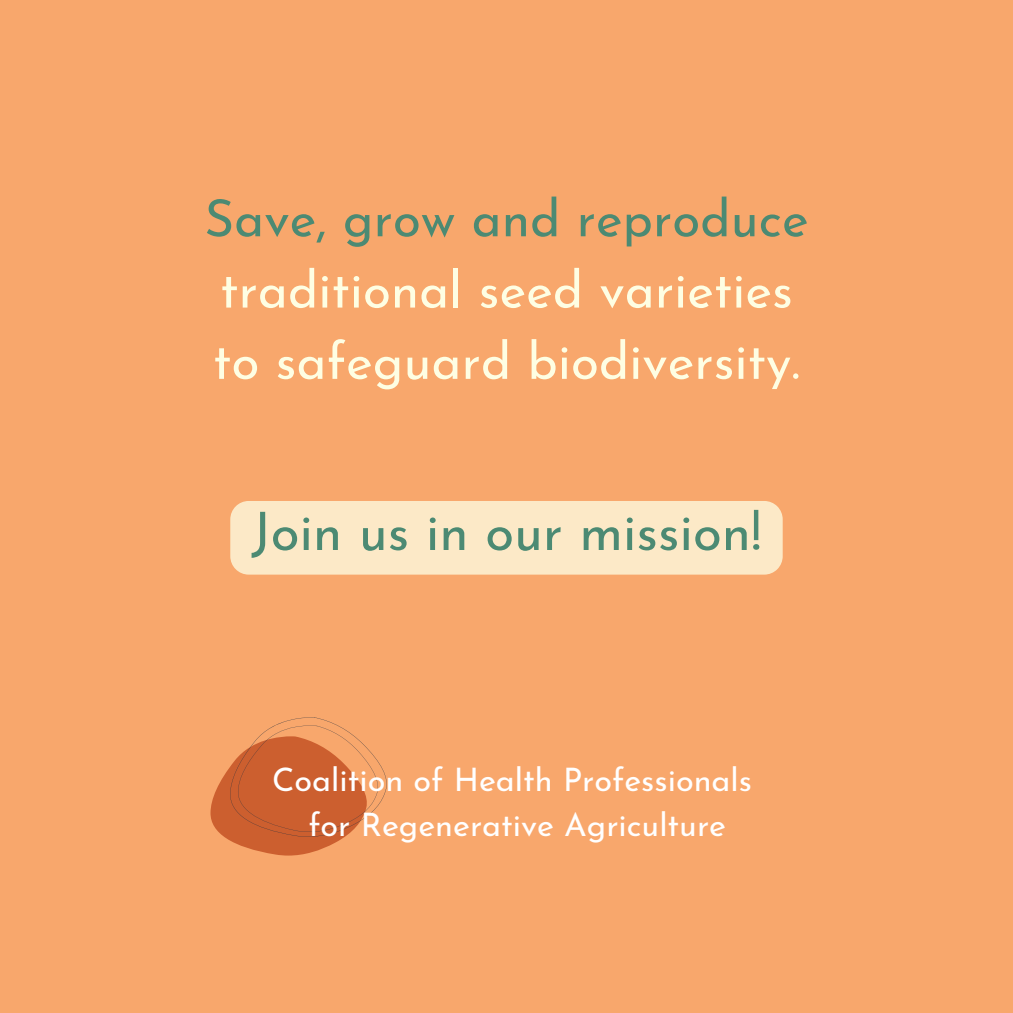
<style>
.page{position:relative;width:1013px;height:1013px;background:#fff}
.page>*{position:absolute;margin:0;border:0;box-sizing:border-box;transform-origin:0 0}
.t1{font:52.75px "Josefin Sans";color:#4c8a73}
.t2{font:51.25px/71.2px "Josefin Sans";color:#fefee3}
.t3{font:32.38px "Josefin Sans";color:#fff}
.s1{color:#4c8a73}
</style>
<div class="page">
<div style="left:0;top:0;width:1012px;height:1012px;background:#f8a76c"></div>
<svg style="left:210px;top:717px;width:177px;height:138px"></svg>
<div style="left:230px;top:501px;width:552px;height:73px;background:#fce9c7"></div>
<p class="t2" style="left:204px;top:188px;width:606px"><span class="s1">Save, grow and reproduce </span>traditional seed varieties to safeguard biodiversity.</p>
<p class="t1" style="left:251px;top:510px;width:511px">Join us in our mission!</p>
<p class="t3" style="left:272px;top:766px;width:481px">Coalition of Health Professionals</p>
<p class="t3" style="left:308px;top:811px;width:419px">for Regenerative Agriculture</p>
</div>
